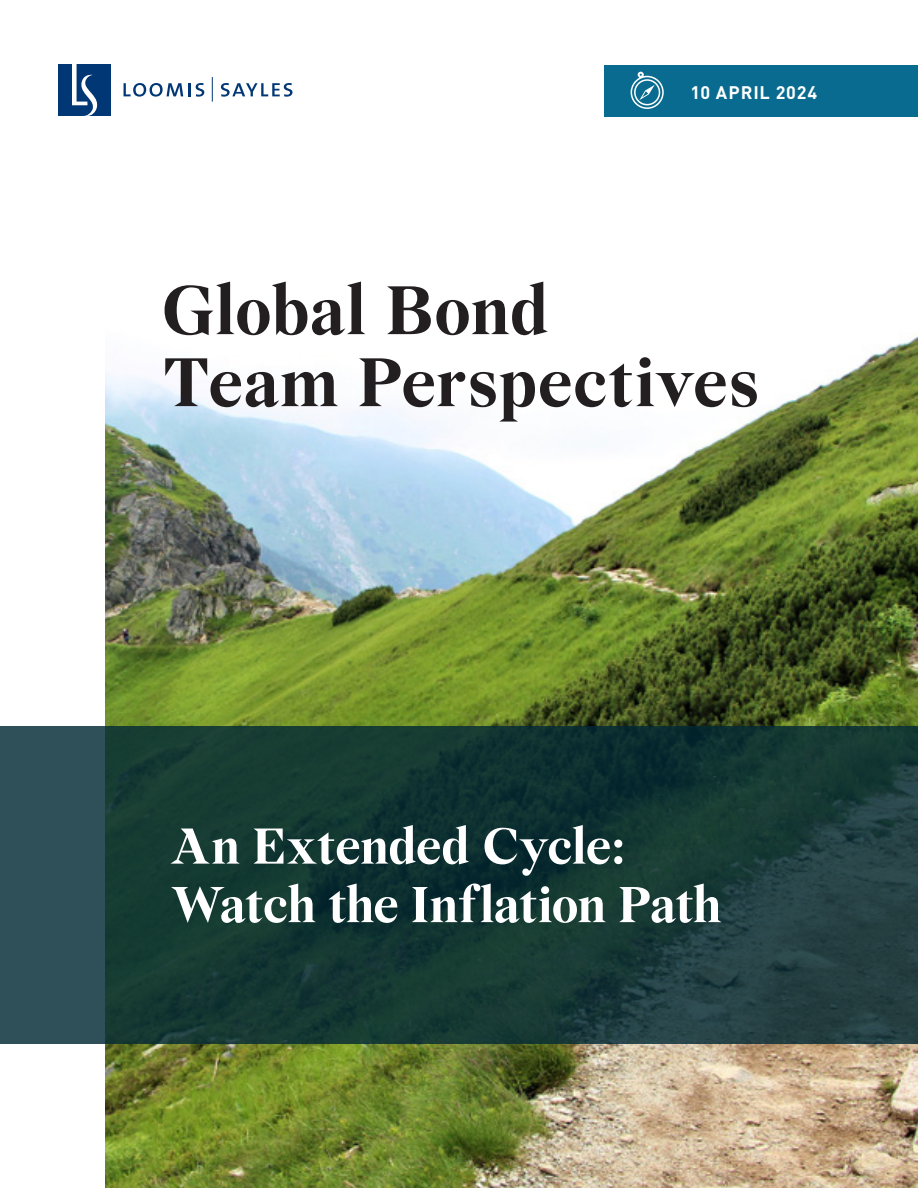
<style>
.page{position:relative;width:918px;height:1188px;background:#fff}
.page>*{position:absolute;margin:0;border:0;box-sizing:border-box;transform-origin:0 0}
.t1{font:700 73.5px/72px "Wremena";letter-spacing:.01em;color:#231f20}
.Body_Copy{font:700 54px "Wremena";letter-spacing:-.01em;color:#fff}
.Intro_Paragraph{font:700 54px "Wremena";color:#fff}
.t2{font:700 18px "DINOT";letter-spacing:.05em;color:#fff}
</style>
<div class="page">
<img style="left:105px;top:334px;width:813px;height:854px">
<svg style="left:0;top:726px;width:918px;height:318px;background:#193b39"></svg>
<div style="left:58px;top:64px;width:53px;height:52px;background:#013775"></div>
<svg style="left:72px;top:64px;width:26px;height:52px"></svg>
<svg style="left:124px;top:83px;width:59px;height:14px"></svg>
<svg style="left:189px;top:83px;width:15px;height:14px"></svg>
<svg style="left:221px;top:83px;width:71px;height:14px"></svg>
<svg style="left:212px;top:77px;width:1px;height:25px"></svg>
<div style="left:604px;top:66px;width:314px;height:51px;background:#086b8f"></div>
<svg style="left:631px;top:72px;width:33px;height:37px"></svg>
<p class="t2" style="left:691px;top:81px;width:128px">10 APRIL 2024</p>
<p class="t1" style="left:162px;top:276px;width:599px">Global Bond<br>Team Perspectives</p>
<p class="Intro_Paragraph" style="left:171px;top:815px;width:457px">An Extended Cycle:</p>
<p class="Body_Copy" style="left:171px;top:873px;width:552px">Watch the Inflation Path</p>
</div>
